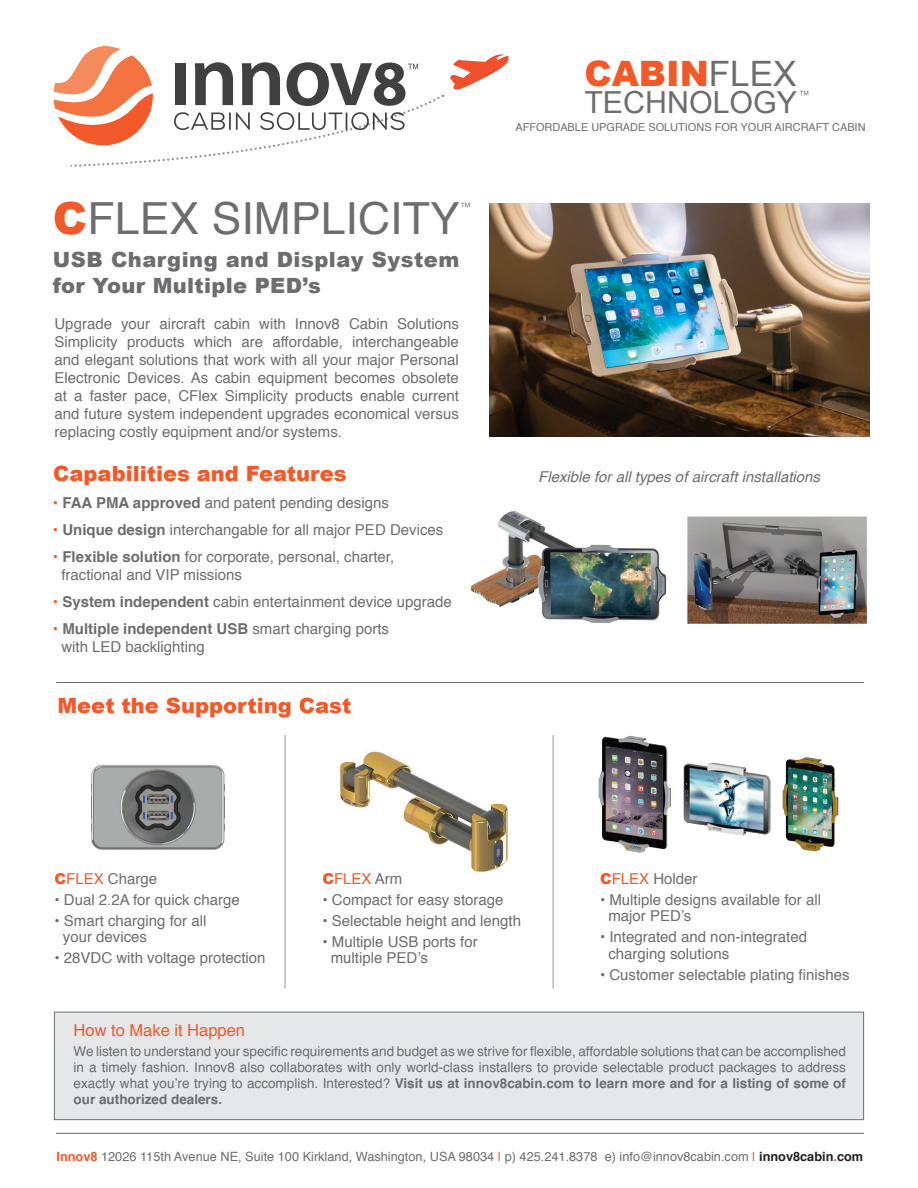
<style>
.page{position:relative;width:918px;height:1188px;background:#fff}
.page>*{position:absolute;margin:0;border:0;box-sizing:border-box;transform-origin:0 0}
.t1{font:44.25px "Helvetica";letter-spacing:.005em;color:#6c6d70}
.t2{font:900 34.95px "Arial";color:#f15929}
.t3{font:30.3px "Arial";color:#6c6d70}
.t4{font:900 21px/25.5px "Arial";letter-spacing:.025em;color:#6c6d70}
.t5{font:900 21px "Arial";color:#f15929}
.t6{font:16.5px "Helvetica";color:#f15929}
.t7{font:15px/18px "Helvetica";color:#6c6d70}
.t8{font:italic 15px "Helvetica";color:#6c6d70}
.t9{font:15px "Helvetica";color:#f15929}
.t10{font:13.5px/16.2px "Helvetica";color:#6c6d70;text-align:justify}
.t11{font:12.75px "Helvetica";color:#6c6d70}
.t12{font:10.95px "Helvetica";color:#6c6d70}
.s1{font-weight:400;color:#6c6d70}
.s2{font-family:"Arial";font-weight:900;color:#f15929}
.s3{color:#f15929}
.s4{font-weight:700}
.s5{font-family:"Arial";font-weight:900}
.s6{color:#6c6d70}
.s7{font-weight:700;color:#f15929}
.s8{font-weight:700;color:#231f20}
</style>
<div class="page">
<div style="left:54px;top:1012px;width:810px;height:108px;background:#e6e7e9;border:1px solid #6c6d70"></div>
<hr style="left:56px;top:1133px;width:808px;height:1px;background:#6c6d70">
<hr style="left:56px;top:682px;width:808px;height:1px;background:#6c6d70">
<svg style="left:800px;top:91px;width:8px;height:4px"></svg>
<img style="left:489px;top:203px;width:380px;height:233px">
<img style="left:340px;top:751px;width:168px;height:122px">
<img style="left:92px;top:765px;width:132px;height:85px">
<img style="left:598px;top:735px;width:241px;height:118px">
<hr style="left:285px;top:735px;width:1px;height:253px;background:#939598">
<hr style="left:553px;top:735px;width:1px;height:253px;background:#939598">
<img style="left:687px;top:516px;width:180px;height:108px">
<img style="left:470px;top:511px;width:197px;height:113px">
<div style="left:602px;top:499px;width:77px;height:40px;background:#fff"></div>
<svg style="left:450px;top:54px;width:59px;height:36px"></svg>
<svg style="left:54px;top:46px;width:389px;height:121px"></svg>
<div style="left:24px;top:152px;width:49px;height:30px;background:#fff;border-radius:50%"></div>
<svg style="left:461px;top:203px;width:9px;height:4px"></svg>
<h2 class="t2" style="left:585px;top:48px;width:213px">CABIN<span class="s1">FLEX</span></h2>
<h3 class="t3" style="left:584px;top:82px;width:214px">TECHNOLOGY</h3>
<h1 class="t1" style="left:53px;top:185px;width:408px"><span class="s2">C</span>FLEX SIMPLICITY</h1>
<h3 class="t4" style="left:53px;top:247px;width:408px">USB Charging and Display System for Your Multiple PED’s</h3>
<p class="t7" style="left:54px;top:315px;width:406px;text-align:justify">Upgrade your aircraft cabin with Innov8 Cabin Solutions Simplicity products which are affordable, interchangeable and elegant solutions that work with all your major Personal Electronic Devices. As cabin equipment becomes obsolete at a faster pace, CFlex Simplicity products enable current and future system independent upgrades economical versus replacing costly equipment and/or systems.</p>
<h3 class="t5" style="left:53px;top:458px;width:295px">Capabilities and Features</h3>
<p class="t7" style="left:53px;top:494px;width:337px"><span class="s3">•</span> <span class="s4">FAA PMA approved</span> and patent pending designs</p>
<p class="t7" style="left:53px;top:521px;width:392px"><span class="s3">•</span> <span class="s4">Unique design</span> interchangable for all major PED Devices</p>
<p class="t7" style="left:61px;top:548px;width:334px;text-indent:-8px"><span class="s3">•</span> <span class="s4">Flexible solution</span> for corporate, personal, charter, fractional and VIP missions</p>
<p class="t7" style="left:53px;top:593px;width:400px"><span class="s3">•</span> <span class="s4">System independent</span> cabin entertainment device upgrade</p>
<p class="t7" style="left:61px;top:620px;width:329px;text-indent:-8px"><span class="s3">•</span> <span class="s4">Multiple independent USB</span> smart charging ports with LED backlighting</p>
<h3 class="t5" style="left:57px;top:690px;width:295px">Meet the Supporting Cast</h3>
<p class="t12" style="left:515px;top:118px;width:352px">AFFORDABLE UPGRADE SOLUTIONS FOR YOUR AIRCRAFT CABIN</p>
<p class="t8" style="left:538px;top:464px;width:283px">Flexible for all types of aircraft installations</p>
<p class="t7" style="left:54px;top:870px;width:104px"><span class="s2">C</span><span class="s3">FLEX</span> Charge</p>
<p class="t7" style="left:54px;top:891px;width:187px">• Dual 2.2A for quick charge</p>
<p class="t7" style="left:63px;top:912px;width:145px;line-height:16.5px;text-indent:-8px">• Smart charging for all your devices</p>
<p class="t7" style="left:54px;top:949px;width:213px">• 28VDC with voltage protection</p>
<p class="t9" style="left:322px;top:867px;width:82px"><span class="s5">C</span>FLEX <span class="s6">Arm</span></p>
<p class="t7" style="left:322px;top:891px;width:183px">• Compact for easy storage</p>
<p class="t7" style="left:322px;top:912px;width:200px">• Selectable height and length</p>
<p class="t7" style="left:331px;top:933px;width:148px;line-height:16.5px;text-indent:-8px">• Multiple USB ports for multiple PED’s</p>
<p class="t7" style="left:600px;top:870px;width:99px"><span class="s2">C</span><span class="s3">FLEX</span> Holder</p>
<p class="t7" style="left:608px;top:891px;width:214px;line-height:16.5px;text-indent:-8px">• Multiple designs available for all major PED’s</p>
<p class="t7" style="left:608px;top:929px;width:200px;line-height:16.5px;text-indent:-8px">• Integrated and non-integrated charging solutions</p>
<p class="t7" style="left:600px;top:966px;width:251px">• Customer selectable plating finishes</p>
<p class="t6" style="left:74px;top:1018px;width:173px">How to Make it Happen</p>
<p class="t10" style="left:74px;top:1043px;width:774px">We listen to understand your specific requirements and budget as we strive for flexible, affordable solutions that can be accomplished in a timely fashion. Innov8 also collaborates with only world-class installers to provide selectable product packages to address exactly what you’re trying to accomplish. Interested? <span class="s4">Visit us at innov8cabin.com to learn more and for a listing of some of our authorized dealers.</span></p>
<p class="t11" style="left:56px;top:1147px;width:808px"><span class="s7">Innov8</span> 12026 115th Avenue NE, Suite 100 Kirkland, Washington, USA 98034 <span class="s3">|</span> p) 425.241.8378 e) info@innov8cabin.com <span class="s3">|</span> <span class="s8">innov8cabin</span><span class="s7">.</span><span class="s8">com</span></p>
</div>
